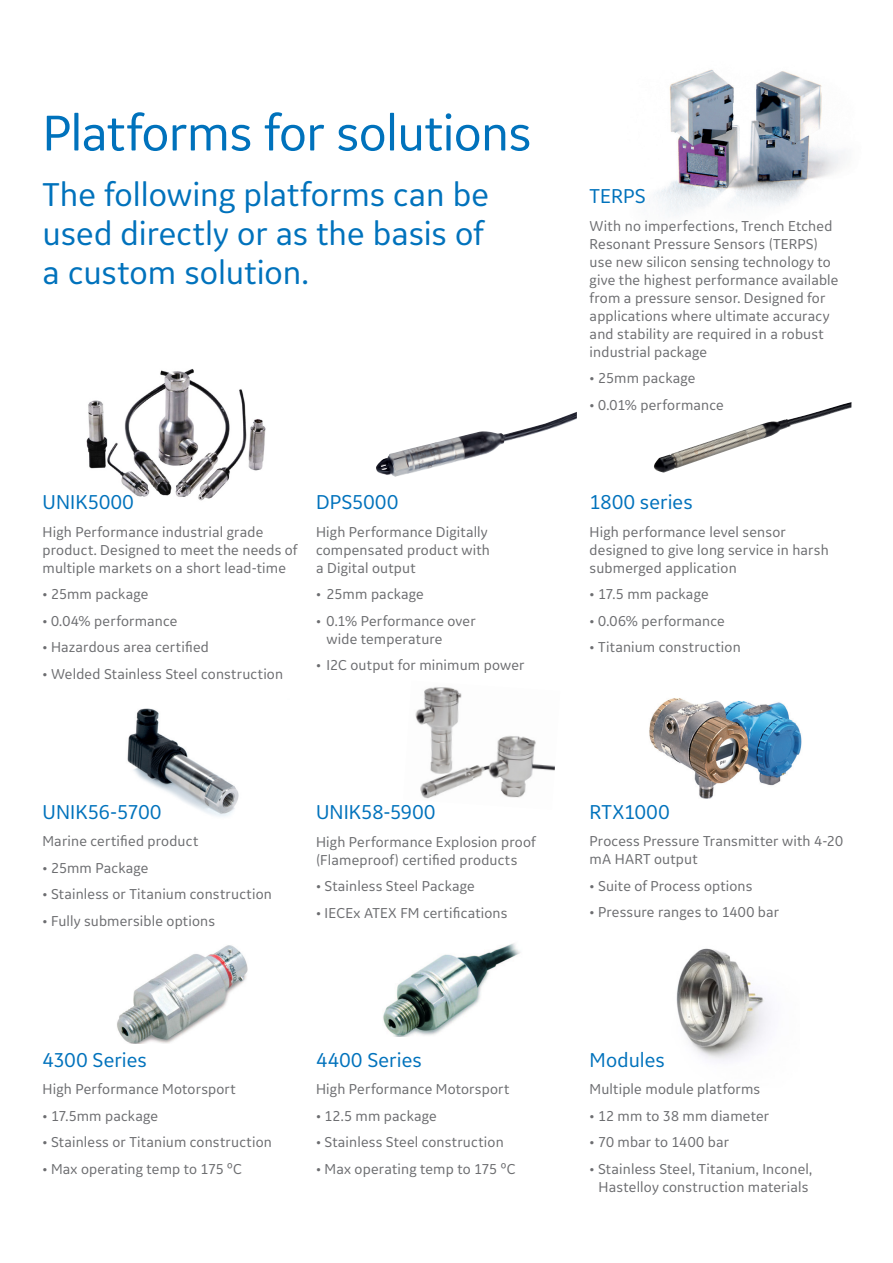
<style>
.page{position:relative;width:893px;height:1263px;background:#fff}
.page>*{position:absolute;margin:0;border:0;box-sizing:border-box;transform-origin:0 0}
.t1{font:52.5px "GE Inspira Sans";letter-spacing:-.015em;color:#0072bc}
.t2{font:34.5px/39px "GE Inspira Sans";color:#0072bc}
.t3{font:21px "GE Inspira Sans";letter-spacing:.005em;color:#0072bc}
.t4{font:15px/18px "GE Inspira Sans";letter-spacing:.01em;color:#6c6d70}
</style>
<div class="page">
<img style="left:127px;top:708px;width:112px;height:109px">
<img style="left:86px;top:369px;width:180px;height:132px">
<img style="left:654px;top:402px;width:197px;height:71px">
<img style="left:117px;top:945px;width:131px;height:98px">
<img style="left:383px;top:943px;width:137px;height:94px">
<img style="left:415px;top:687px;width:140px;height:112px">
<img style="left:676px;top:948px;width:94px;height:113px">
<img style="left:649px;top:698px;width:153px;height:101px">
<img style="left:654px;top:69px;width:190px;height:147px">
<img style="left:376px;top:412px;width:201px;height:65px">
<p class="t1" style="left:43px;top:100px;width:491px">Platforms for solutions</p>
<p class="t2" style="left:43px;top:174px;width:448px">The following platforms can be used directly or as the basis of a custom solution.</p>
<p class="t3" style="left:43px;top:489px;width:93px">UNIK5000</p>
<p class="t3" style="left:316px;top:489px;width:84px">DPS5000</p>
<p class="t4" style="left:43px;top:522px;width:256px">High Performance industrial grade product. Designed to meet the needs of multiple markets on a short lead-time</p>
<p class="t4" style="left:43px;top:585px;width:107px">• 25mm package</p>
<p class="t4" style="left:43px;top:611px;width:137px">• 0.04% performance</p>
<p class="t4" style="left:43px;top:638px;width:168px">• Hazardous area certified</p>
<p class="t4" style="left:43px;top:664px;width:242px">• Welded Stainless Steel construction</p>
<p class="t4" style="left:316px;top:522px;width:175px">High Performance Digitally compensated product with a Digital output</p>
<p class="t4" style="left:316px;top:585px;width:109px">• 25mm package</p>
<p class="t4" style="left:327px;top:611px;width:151px;text-indent:-10px">• 0.1% Performance over wide temperature</p>
<p class="t4" style="left:316px;top:656px;width:210px">• I2C output for minimum power</p>
<p class="t3" style="left:43px;top:799px;width:120px">UNIK56-5700</p>
<p class="t3" style="left:316px;top:799px;width:121px">UNIK58-5900</p>
<p class="t4" style="left:43px;top:832px;width:157px">Marine certified product</p>
<p class="t4" style="left:43px;top:858px;width:107px">• 25mm Package</p>
<p class="t4" style="left:43px;top:885px;width:231px">• Stainless or Titanium construction</p>
<p class="t4" style="left:43px;top:911px;width:174px">• Fully submersible options</p>
<p class="t4" style="left:316px;top:832px;width:221px">High Performance Explosion proof (Flameproof) certified products</p>
<p class="t4" style="left:316px;top:877px;width:160px">• Stainless Steel Package</p>
<p class="t4" style="left:316px;top:903px;width:193px">• IECEx ATEX FM certifications</p>
<p class="t3" style="left:590px;top:183px;width:58px">TERPS</p>
<p class="t4" style="left:590px;top:217px;width:250px">With no imperfections, Trench Etched Resonant Pressure Sensors (TERPS) use new silicon sensing technology to give the highest performance available from a pressure sensor. Designed for applications where ultimate accuracy and stability are required in a robust industrial package</p>
<p class="t4" style="left:590px;top:369px;width:107px">• 25mm package</p>
<p class="t4" style="left:590px;top:396px;width:136px">• 0.01% performance</p>
<p class="t3" style="left:590px;top:489px;width:105px">1800 series</p>
<p class="t4" style="left:590px;top:522px;width:241px">High performance level sensor designed to give long service in harsh submerged application</p>
<p class="t4" style="left:590px;top:585px;width:120px">• 17.5 mm package</p>
<p class="t4" style="left:590px;top:611px;width:137px">• 0.06% performance</p>
<p class="t4" style="left:590px;top:638px;width:153px">• Titanium construction</p>
<p class="t3" style="left:590px;top:799px;width:81px">RTX1000</p>
<p class="t4" style="left:590px;top:832px;width:255px">Process Pressure Transmitter with 4-20 mA HART output</p>
<p class="t4" style="left:590px;top:876px;width:164px">• Suite of Process options</p>
<p class="t4" style="left:590px;top:903px;width:191px">• Pressure ranges to 1400 bar</p>
<p class="t3" style="left:43px;top:1047px;width:106px">4300 Series</p>
<p class="t4" style="left:43px;top:1080px;width:195px">High Performance Motorsport</p>
<p class="t4" style="left:43px;top:1106px;width:117px">• 17.5mm package</p>
<p class="t4" style="left:43px;top:1133px;width:231px">• Stainless or Titanium construction</p>
<p class="t4" style="left:43px;top:1159px;width:201px">• Max operating temp to 175 ºC</p>
<p class="t3" style="left:316px;top:1047px;width:107px">4400 Series</p>
<p class="t3" style="left:590px;top:1047px;width:77px">Modules</p>
<p class="t4" style="left:316px;top:1080px;width:195px">High Performance Motorsport</p>
<p class="t4" style="left:316px;top:1106px;width:122px">• 12.5 mm package</p>
<p class="t4" style="left:316px;top:1133px;width:189px">• Stainless Steel construction</p>
<p class="t4" style="left:316px;top:1159px;width:201px">• Max operating temp to 175 ºC</p>
<p class="t4" style="left:590px;top:1080px;width:172px">Multiple module platforms</p>
<p class="t4" style="left:590px;top:1106px;width:181px">• 12 mm to 38 mm diameter</p>
<p class="t4" style="left:590px;top:1133px;width:141px">• 70 mbar to 1400 bar</p>
<p class="t4" style="left:590px;top:1159px;width:224px;text-align:center">• Stainless Steel, Titanium, Inconel,<br>Hastelloy construction materials</p>
</div>
